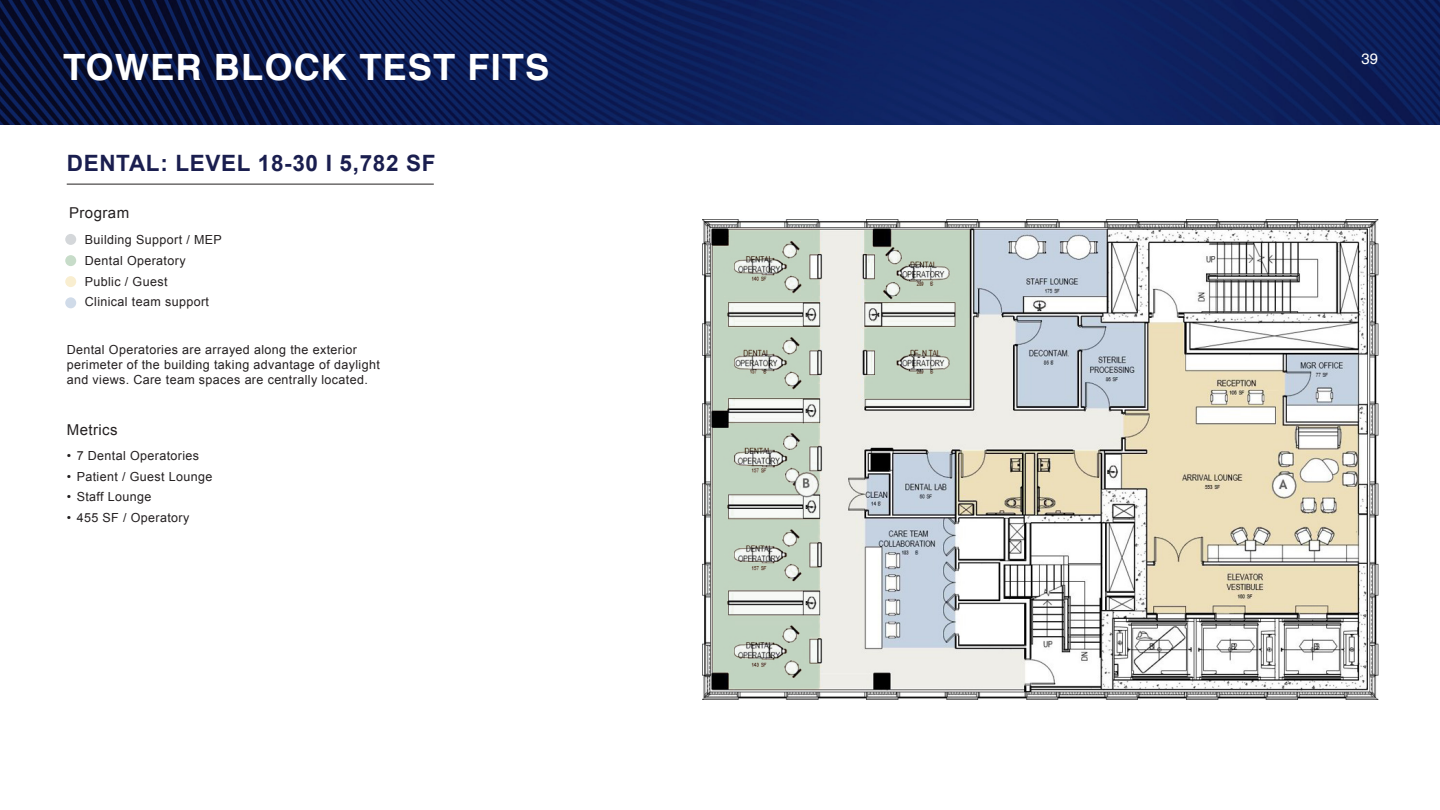
<style>
.page{position:relative;width:1440px;height:810px;background:#fff}
.page>*{position:absolute;margin:0;border:0;box-sizing:border-box;transform-origin:0 0}
.Lead_in_Headers{font:700 36.25px "Helvetica";letter-spacing:.03em;color:#fff}
.Body_Copy{font:700 22.5px "Arial";letter-spacing:.03em;color:#1a1e4f}
.Body_Copy-2{font:15px "Arial";letter-spacing:.03em;color:#231f20}
.t1{font:15px "Helvetica";color:#fff}
.Body_Copy-3{font:12.5px/15px "Arial";letter-spacing:.03em;color:#231f20}
</style>
<div class="page">
<img style="left:0;top:0;width:1440px;height:125px">
<img style="left:702px;top:220px;width:676px;height:480px">
<hr style="left:67px;top:184px;width:367px;height:1px;background:#231f20">
<div style="left:65px;top:234px;width:11px;height:11px;background:#d4d7da;border-radius:50%"></div>
<div style="left:65px;top:276px;width:11px;height:11px;background:#f9eed0;border-radius:50%"></div>
<div style="left:65px;top:297px;width:11px;height:11px;background:#d0dbe9;border-radius:50%"></div>
<div style="left:65px;top:255px;width:11px;height:11px;background:#c7dcc9;border-radius:50%"></div>
<p class="Lead_in_Headers" style="left:63px;top:45px;width:488px">TOWER BLOCK TEST FITS</p>
<p class="Body_Copy" style="left:67px;top:149px;width:370px">DENTAL: LEVEL 18-30 I 5,782 SF</p>
<p class="Body_Copy-2" style="left:69px;top:203px;width:62px">Program</p>
<p class="Body_Copy-3" style="left:85px;top:233px;width:139px">Building Support / MEP</p>
<p class="Body_Copy-3" style="left:85px;top:253px;width:102px">Dental Operatory</p>
<p class="Body_Copy-3" style="left:85px;top:274px;width:84px">Public / Guest</p>
<p class="Body_Copy-3" style="left:85px;top:294px;width:126px">Clinical team support</p>
<p class="Body_Copy-3" style="left:67px;top:342px;width:315px">Dental Operatories are arrayed along the exterior perimeter of the building taking advantage of daylight and views. Care team spaces are centrally located.</p>
<p class="Body_Copy-2" style="left:67px;top:420px;width:53px">Metrics</p>
<p class="Body_Copy-3" style="left:67px;top:448px;width:134px">• 7 Dental Operatories</p>
<p class="Body_Copy-3" style="left:67px;top:469px;width:147px">• Patient / Guest Lounge</p>
<p class="Body_Copy-3" style="left:67px;top:490px;width:86px">• Staff Lounge</p>
<p class="Body_Copy-3" style="left:67px;top:510px;width:124px">• 455 SF / Operatory</p>
<p class="t1" style="left:1362px;top:47px;width:18px">39</p>
</div>
